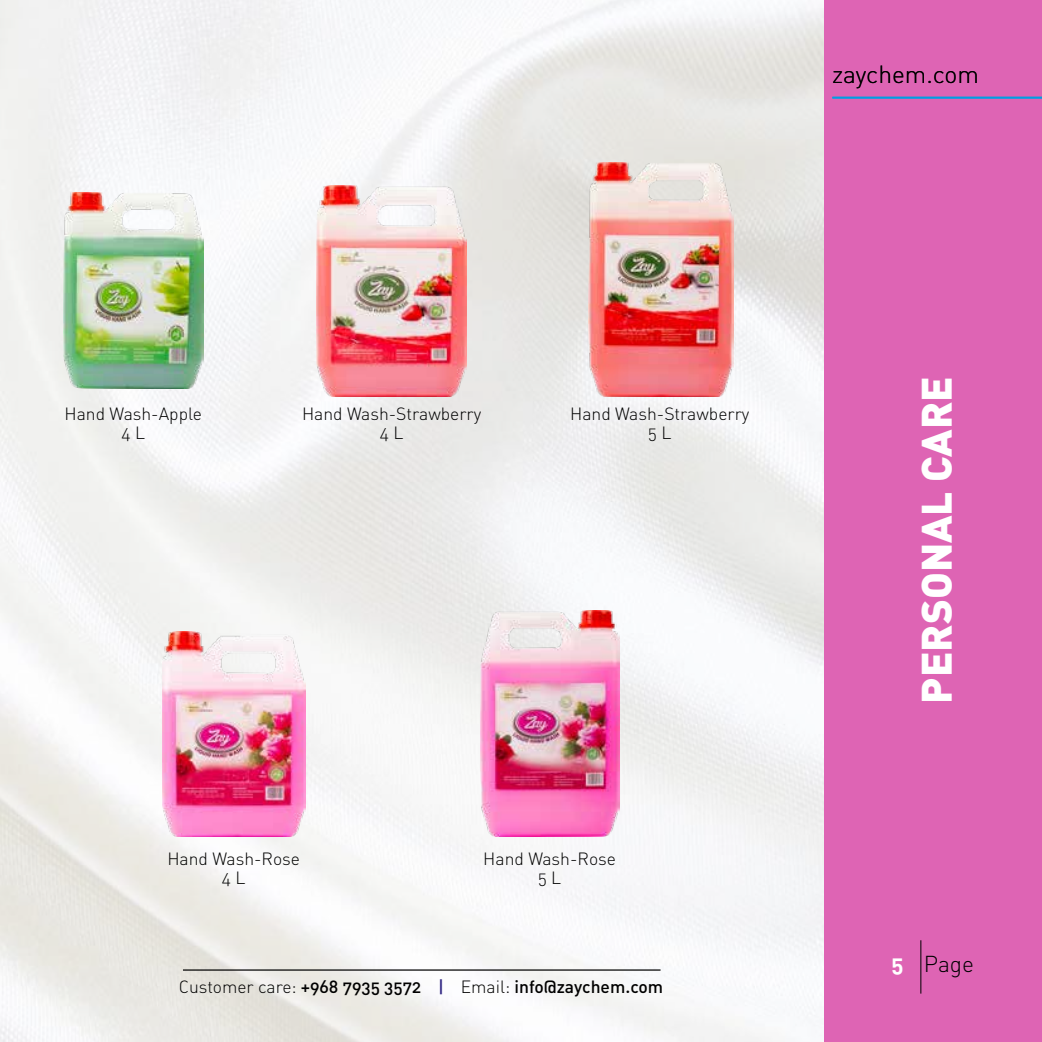
<style>
.page{position:relative;width:1042px;height:1042px;background:#fff}
.page>*{position:absolute;margin:0;border:0;box-sizing:border-box;transform-origin:0 0}
.t1{font:900 42px "DIN";color:#fff}
.t2{font:24.5px "DIN Light Alternate";color:#000}
.t3{font:22.75px "DIN Light Alternate";color:#000}
.t4{font:17.5px/19.2px "DIN Light Alternate";color:#000;text-align:center}
.t5{font:17.5px "DIN Medium Alternate";color:#000}
.s1{font-family:"DIN Light Alternate"}
.s2{color:#312783}
.s3{font-family:"DIN Bold Alternate";color:#fff}
</style>
<div class="page">
<img style="left:0;top:0;width:824px;height:1042px">
<div style="left:824px;top:0;width:218px;height:1042px;background:#de64b4"></div>
<img style="left:63px;top:193px;width:140px;height:196px">
<img style="left:316px;top:185px;width:151px;height:211px">
<img style="left:588px;top:163px;width:145px;height:233px">
<img style="left:162px;top:632px;width:143px;height:204px">
<img style="left:480px;top:610px;width:139px;height:226px">
<hr style="left:183px;top:969px;width:477px;height:1px;background:#000">
<hr style="left:832px;top:97px;width:210px;height:1px;background:#009fe3">
<hr style="left:920px;top:940px;width:1px;height:53px;background:#000">
<h2 class="t2" style="left:832px;top:59px;width:148px">zaychem.com</h2>
<p class="t4" style="left:65px;top:404px;width:139px">Hand Wash-Apple<br>4 L</p>
<p class="t4" style="left:302px;top:404px;width:181px">Hand Wash-Strawberry<br>4 L</p>
<p class="t4" style="left:570px;top:404px;width:181px">Hand Wash-Strawberry<br>5 L</p>
<p class="t4" style="left:167px;top:848px;width:134px">Hand Wash-Rose<br>4 L</p>
<p class="t4" style="left:483px;top:848px;width:134px">Hand Wash-Rose<br>5 L</p>
<p class="t5" style="left:179px;top:976px;width:486px"><span class="s1">Customer care:</span> +968 7935 3572 <span class="s2">|</span> <span class="s1">Email:</span> info@zaychem.com</p>
<h1 class="t1" style="left:908px;top:703px;width:328px;rotate:-90deg">PERSONAL CARE</h1>
<h3 class="t3" style="left:891px;top:950px;width:85px"><span class="s3">5</span> Page</h3>
</div>
